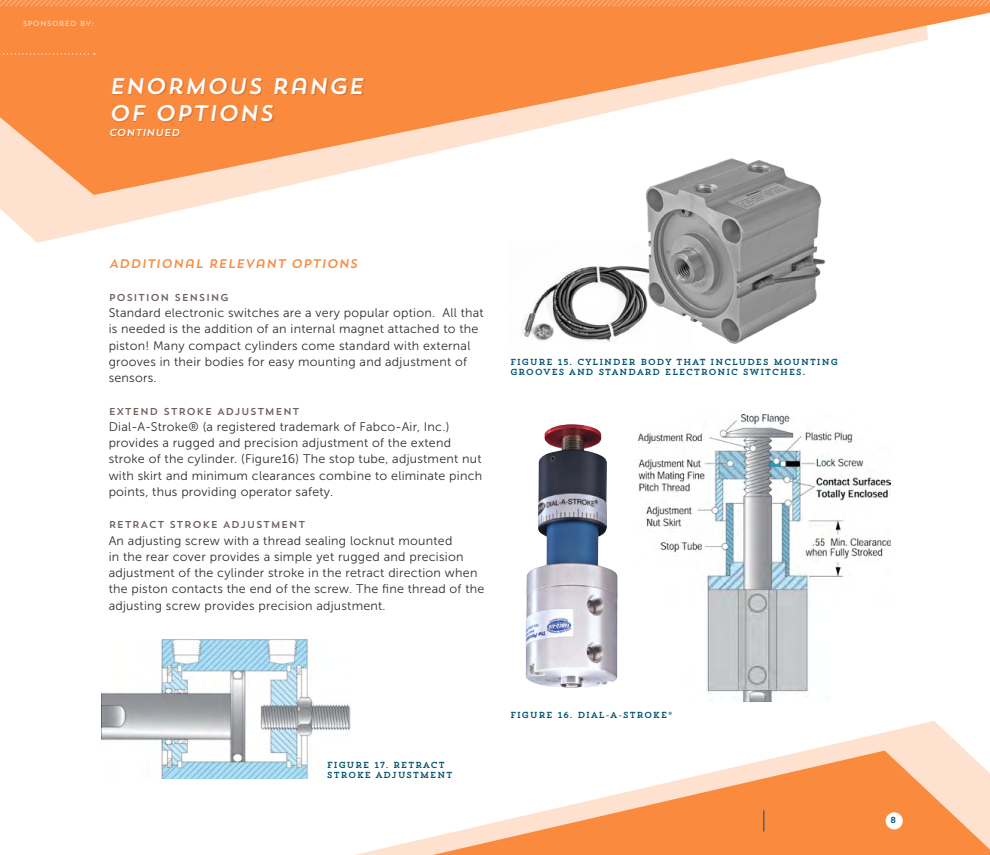
<style>
.page{position:relative;width:990px;height:855px;background:#fff}
.page>*{position:absolute;margin:0;border:0;box-sizing:border-box;transform-origin:0 0}
.t1{font:italic 22.5px/27px "Trend Sans One";color:#fff}
.t2{font:12.5px/16.2px "Museo Sans 300";letter-spacing:.02em;color:#2e2e2f}
.t3{font:italic 12.5px "Trend Sans One";letter-spacing:.01em;color:#fa8a3d}
.t4{font:10px "Trend Sans One";letter-spacing:.05em;color:#6d605d}
.t5{font:italic 10px "Trend Sans One";color:#fff}
.t6{font:8.75px/10.5px "Trend Slab One";letter-spacing:.05em;color:#005370}
.t7{font:7.5px "Trend Sans One";color:#fff}
</style>
<div class="page">
<svg style="left:805px;top:721px;width:161px;height:30px"></svg>
<svg style="left:355px;top:751px;width:635px;height:104px"></svg>
<svg style="left:763px;top:810px;width:1px;height:22px"></svg>
<div style="left:886px;top:812px;width:17px;height:18px;background:#fff;border-radius:50%"></div>
<svg style="left:0;top:195px;width:246px;height:48px;fill:#fee2cf"></svg>
<svg style="left:0;top:9px;width:990px;height:186px;fill:#fa8a3d"></svg>
<svg style="left:0;top:53px;width:95px;height:2px"></svg>
<svg style="left:0;top:0;width:990px;height:9px;background:#fa934d"></svg>
<div style="left:112px;top:79px;width:254px;height:58px;background:#000;opacity:.15"></div>
<img style="left:501px;top:157px;width:349px;height:187px">
<img style="left:101px;top:639px;width:250px;height:140px">
<img style="left:639px;top:414px;width:251px;height:287px">
<img style="left:526px;top:424px;width:92px;height:264px">
<p class="t7" style="left:22px;top:19px;width:74px">SPONSORED BY:</p>
<h1 class="t1" style="left:109px;top:72px;width:257px">ENORMOUS RANGE<br>OF OPTIONS</h1>
<p class="t5" style="left:109px;top:126px;width:73px">CONTINUED</p>
<p class="t3" style="left:109px;top:256px;width:251px">ADDITIONAL RELEVANT OPTIONS</p>
<p class="t4" style="left:109px;top:291px;width:122px">POSITION SENSING</p>
<p class="t2" style="left:109px;top:305px;width:377px">Standard electronic switches are a very popular option. All that is needed is the addition of an internal magnet attached to the piston! Many compact cylinders come standard with external grooves in their bodies for easy mounting and adjustment of sensors.</p>
<p class="t4" style="left:109px;top:405px;width:192px">EXTEND STROKE ADJUSTMENT</p>
<p class="t2" style="left:109px;top:419px;width:375px">Dial-A-Stroke® (a registered trademark of Fabco-Air, Inc.) provides a rugged and precision adjustment of the extend stroke of the cylinder. (Figure16) The stop tube, adjustment nut with skirt and minimum clearances combine to eliminate pinch points, thus providing operator safety.</p>
<p class="t4" style="left:109px;top:518px;width:198px">RETRACT STROKE ADJUSTMENT</p>
<p class="t2" style="left:109px;top:532px;width:377px">An adjusting screw with a thread sealing locknut mounted<br>in the rear cover provides a simple yet rugged and precision adjustment of the cylinder stroke in the retract direction when the piston contacts the end of the screw. The fine thread of the adjusting screw provides precision adjustment.</p>
<p class="t6" style="left:510px;top:356px;width:330px">FIGURE 15. CYLINDER BODY THAT INCLUDES MOUNTING<br>GROOVES AND STANDARD ELECTRONIC SWITCHES.</p>
<p class="t6" style="left:327px;top:759px;width:127px">FIGURE 17. RETRACT<br>STROKE ADJUSTMENT</p>
<p class="t6" style="left:510px;top:709px;width:164px">FIGURE 16. DIAL-A-STROKE®</p>
<p class="t6" style="left:890px;top:815px;width:8px">8</p>
</div>
